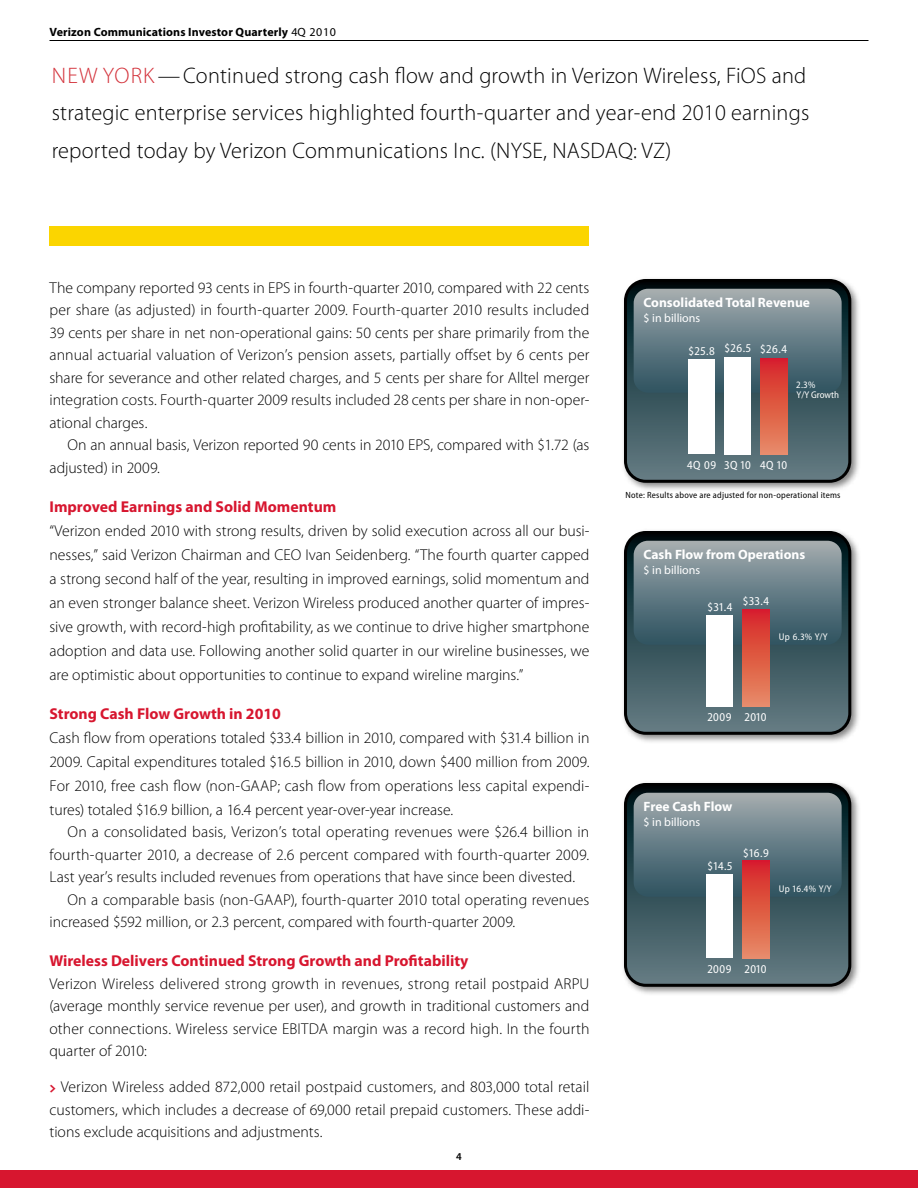
<style>
.page{position:relative;width:918px;height:1188px;background:#fff}
.page>*{position:absolute;margin:0;border:0;box-sizing:border-box;transform-origin:0 0}
.t1{font:300 22.5px/37.5px "Myriad Pro";letter-spacing:.01em;color:#000}
.t2{font:300 15.75px/22.5px "Myriad Pro";color:#000;text-align:justify}
.t3{font:700 15.75px "Myriad Pro";color:#d7162f}
.t4{font:700 13.5px "Myriad Pro";color:#fff}
.t5{font:semi-condensed 12px "Myriad Pro";letter-spacing:.05em;color:#fff}
.t6{font:700 12px "Myriad Pro";letter-spacing:.01em;color:#000}
.t7{font:12px "Myriad Pro";color:#fff}
.t8{font:600 10.5px "Myriad Pro";color:#000}
.t9{font:semi-condensed 9.75px/10.5px "Myriad Pro";color:#fff}
.t10{font:semi-condensed 9px "Myriad Pro";letter-spacing:.025em;color:#000}
.s1{font-weight:400}
.s2{color:#d3313a}
.s3{font-family:"The Serif";font-weight:700;font-size:13.35px;color:#d7162f}
</style>
<div class="page">
<div style="left:50px;top:226px;width:540px;height:20px;background:#fbd500"></div>
<img style="left:623px;top:782px;width:236px;height:212px">
<svg style="left:626px;top:784px;width:224px;height:201px"></svg>
<div style="left:624px;top:783px;width:227px;height:204px;border:3px solid #000;border-radius:20px"></div>
<svg style="left:634px;top:793px;width:208px;height:104px"></svg>
<div style="left:706px;top:874px;width:28px;height:84px;background:#fff"></div>
<div style="left:742px;top:861px;width:28px;height:97px;background:linear-gradient(to bottom,#d62427,#e78e64)"></div>
<img style="left:623px;top:530px;width:236px;height:212px">
<svg style="left:626px;top:532px;width:224px;height:201px"></svg>
<div style="left:624px;top:531px;width:227px;height:204px;border:3px solid #000;border-radius:20px"></div>
<svg style="left:634px;top:541px;width:208px;height:104px"></svg>
<div style="left:706px;top:615px;width:28px;height:91px;background:#fff"></div>
<div style="left:742px;top:609px;width:28px;height:97px;background:linear-gradient(to bottom,#d62427,#e78e64)"></div>
<img style="left:623px;top:278px;width:236px;height:212px">
<svg style="left:626px;top:280px;width:224px;height:201px"></svg>
<div style="left:624px;top:279px;width:227px;height:204px;border:3px solid #000;border-radius:20px"></div>
<svg style="left:634px;top:289px;width:208px;height:104px"></svg>
<div style="left:760px;top:358px;width:28px;height:96px;background:linear-gradient(to bottom,#d62326,#e78c64)"></div>
<div style="left:724px;top:357px;width:28px;height:97px;background:#fff"></div>
<div style="left:688px;top:360px;width:28px;height:94px;background:#fff"></div>
<hr style="left:50px;top:40px;width:818px;height:1px;background:#000">
<div style="left:0;top:1170px;width:918px;height:18px;background:#d7162f"></div>
<p class="t6" style="left:50px;top:24px;width:288px">Verizon Communications Investor Quarterly <span class="s1">4Q 2010</span></p>
<h1 class="t1" style="left:52px;top:56px;width:759px"><span class="s2">N ew York</span>—Continued strong cash flow and growth in Verizon Wireless, FiOS and strategic enterprise services highlighted fourth-quarter and year-end 2010 earnings reported today by Verizon Communications I nc. (NYSE, NASDAQ: VZ)</h1>
<p class="t2" style="left:50px;top:276px;width:542px">The company reported 93 cents in EPS in fourth-quarter 2010, compared with 22 cents per share (as adjusted) in fourth-quarter 2009. Fourth-quarter 2010 results included 39 cents per share in net non-operational gains: 50 cents per share primarily from the annual actuarial valuation of Verizon’s pension assets, partially offset by 6 cents per share for severance and other related charges, and 5 cents per share for Alltel merger integration costs. Fourth-quarter 2009 results included 28 cents per share in non-oper&shy;ational charges.</p>
<p class="t2" style="left:49px;top:434px;width:542px;text-indent:18px">On an annual basis, Verizon reported 90 cents in 2010 EPS, compared with $1.72 (as adjusted) in 2009.</p>
<p class="t3" style="left:49px;top:496px;width:289px">Improved Earnings and Solid Momentum</p>
<p class="t2" style="left:49px;top:518px;width:542px;line-height:24px">“Verizon ended 2010 with strong results, driven by solid execution across all our busi&shy;nesses,” said Verizon Chairman and CEO Ivan Seidenberg. “The fourth quarter capped a strong second half of the year, resulting in improved earnings, solid momentum and an even stronger balance sheet. Verizon Wireless produced another quarter of impres&shy;sive growth, with record-high profitability, as we continue to drive higher smartphone adoption and data use. Following another solid quarter in our wireline businesses, we are optimistic about opportunities to continue to expand wireline margins.”</p>
<p class="t3" style="left:49px;top:703px;width:233px">Strong Cash Flow Growth in 2010</p>
<p class="t2" style="left:49px;top:725px;width:542px;line-height:24px">Cash flow from operations totaled $33.4 billion in 2010, compared with $31.4 billion in 2009. Capital expenditures totaled $16.5 billion in 2010, down $400 million from 2009.<br>For 2010, free cash flow (non-GAAP; cash flow from operations less capital expendi&shy;tures) totaled $16.9 billion, a 16.4 percent year-over-year increase.</p>
<p class="t2" style="left:67px;top:821px;width:523px">On a consolidated basis, Verizon’s total operating revenues were $26.4 billion in</p>
<p class="t2" style="left:49px;top:843px;width:541px">fourth-quarter 2010, a decrease of 2.6 percent compared with fourth-quarter 2009.</p>
<p class="t2" style="left:49px;top:866px;width:527px">Last year’s results included revenues from operations that have since been divested.</p>
<p class="t2" style="left:67px;top:888px;width:523px">On a comparable basis (non-GAAP), fourth-quarter 2010 total operating revenues</p>
<p class="t2" style="left:49px;top:911px;width:467px">increased $592 million, or 2.3 percent, compared with fourth-quarter 2009.</p>
<p class="t3" style="left:49px;top:951px;width:421px">Wireless Delivers Continued Strong Growth and Profitability</p>
<p class="t2" style="left:49px;top:972px;width:542px">Verizon Wireless delivered strong growth in revenues, strong retail postpaid ARPU (average monthly service revenue per user), and growth in traditional customers and other connections. Wireless service EBITDA margin was a record high. I n the fourth quarter of 2010:</p>
<p class="t2" style="left:50px;top:1076px;width:542px"><span class="s3">&gt;</span> Verizon Wireless added 872,000 retail postpaid customers, and 803,000 total retail customers, which includes a decrease of 69,000 retail prepaid customers. These addi&shy;tions exclude acquisitions and adjustments.</p>
<p class="t8" style="left:456px;top:1150px;width:7px">4</p>
<p class="t4" style="left:644px;top:293px;width:168px">Consolidated Total Revenue</p>
<p class="t7" style="left:644px;top:310px;width:58px">$ in billions</p>
<p class="t5" style="left:725px;top:340px;width:28px">$26.5</p>
<p class="t5" style="left:689px;top:343px;width:28px">$25.8</p>
<p class="t5" style="left:760px;top:342px;width:28px">$26.4</p>
<p class="t9" style="left:796px;top:379px;width:44px">2.3%<br>Y/Y Growth</p>
<p class="t5" style="left:687px;top:457px;width:31px">4Q 09</p>
<p class="t5" style="left:724px;top:457px;width:64px">3Q 10 4Q 10</p>
<p class="t10" style="left:625px;top:490px;width:217px">Note: Results above are adjusted for non-operational items</p>
<p class="t4" style="left:644px;top:545px;width:163px">Cash Flow from Operations</p>
<p class="t7" style="left:644px;top:562px;width:58px">$ in billions</p>
<p class="t5" style="left:708px;top:599px;width:26px">$31.4</p>
<p class="t5" style="left:743px;top:593px;width:28px">$33.4</p>
<p class="t9" style="left:779px;top:631px;width:50px">Up 6.3% Y/Y</p>
<p class="t5" style="left:708px;top:709px;width:60px">2009 2010</p>
<p class="t4" style="left:644px;top:797px;width:90px">Free Cash Flow</p>
<p class="t7" style="left:644px;top:814px;width:58px">$ in billions</p>
<p class="t5" style="left:708px;top:859px;width:26px">$14.5</p>
<p class="t5" style="left:743px;top:845px;width:27px">$16.9</p>
<p class="t9" style="left:779px;top:883px;width:54px">Up 16.4% Y/Y</p>
<p class="t5" style="left:708px;top:961px;width:60px">2009 2010</p>
</div>
